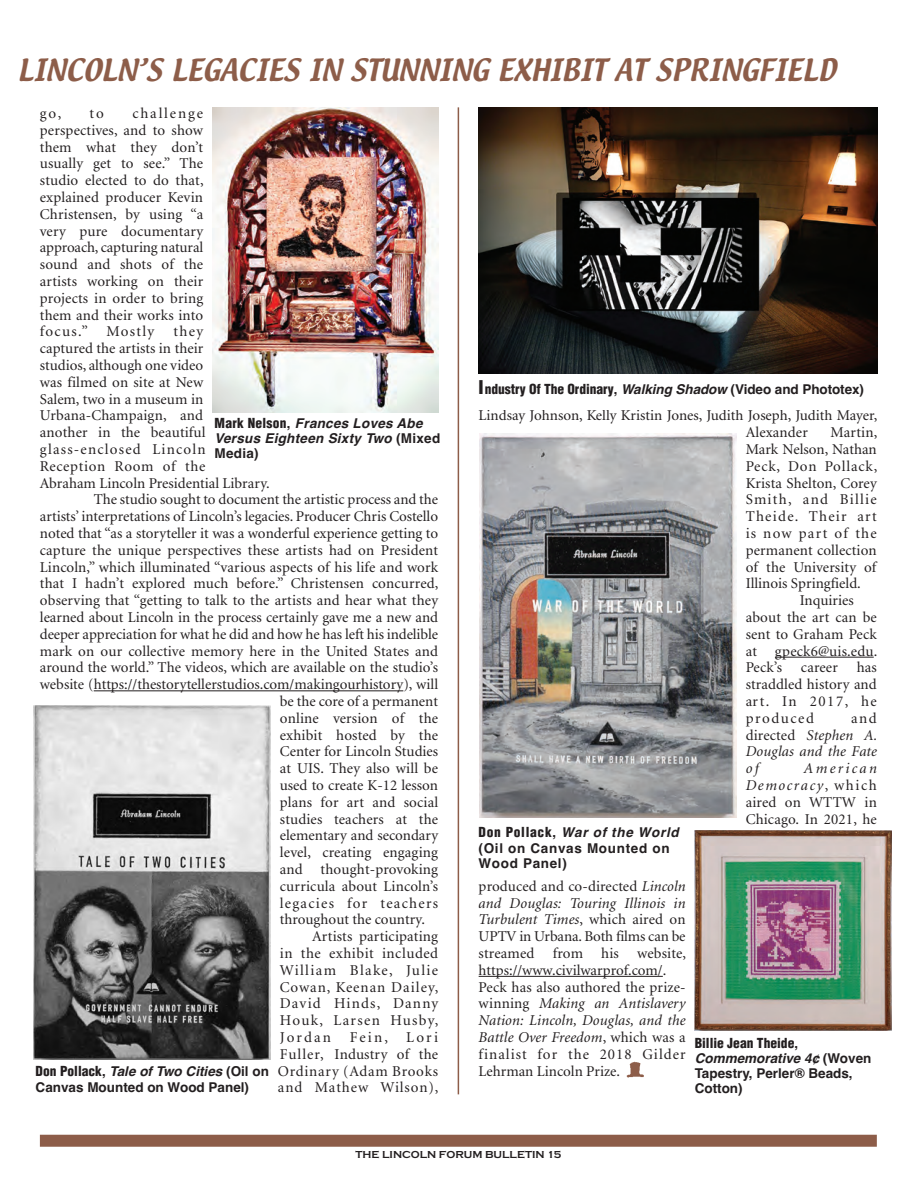
<style>
.page{position:relative;width:918px;height:1188px;background:#fff}
.page>*{position:absolute;margin:0;border:0;box-sizing:border-box;transform-origin:0 0}
.t1{font:27px "Textile";color:#8d5d49}
.t2{font:15px/16.8px "Minion";letter-spacing:.005em;color:#231f20;text-align:justify}
.t3{font:italic 15px/16.8px "Minion";letter-spacing:.01em;color:#231f20;text-align:justify}
.t4{font:15px "Minion";letter-spacing:.085em;color:#231f20}
.t5{font:700 13.5px/15.3px "Helvetica";color:#231f20}
.t6{font:italic 700 13.5px/15.1px "Helvetica";letter-spacing:.02em;color:#231f20}
.t7{font:700 13.5px/15.5px "Helvetica";letter-spacing:.05em;color:#231f20}
.t8{font:900 condensed 13.5px "Helvetica";letter-spacing:-.005em;color:#231f20}
.t9{font:700 10.5px "Copperplate Gothic";color:#231f20}
.s1{font-weight:900;font-style:normal;font-stretch:condensed}
.s2{font-style:normal}
.s3{font-weight:900;font-stretch:condensed}
.s4{font-style:italic}
.s5{font-size:18.45px}
.s6{font-weight:700;font-stretch:normal}
.s7{font-weight:700;font-style:italic;font-stretch:normal}
</style>
<div class="page">
<hr style="left:94px;top:690px;width:309px;height:1px;background:#231f20">
<hr style="left:775px;top:657px;width:99px;height:1px;background:#231f20">
<hr style="left:479px;top:976px;width:184px;height:1px;background:#231f20">
<img style="left:627px;top:1062px;width:17px;height:16px">
<div style="left:40px;top:1135px;width:837px;height:12px;background:#8d5d49"></div>
<hr style="left:458px;top:107px;width:1px;height:987px;background:#8d5d49">
<img style="left:479px;top:107px;width:398px;height:266px">
<img style="left:212px;top:107px;width:226px;height:305px">
<img style="left:33px;top:705px;width:238px;height:355px">
<img style="left:479px;top:434px;width:258px;height:384px">
<img style="left:695px;top:831px;width:196px;height:200px">
<p class="t1" style="left:17px;top:58px;width:820px">LINCOLN’S LEGACIES IN STUNNING EXHIBIT AT SPRINGFIELD</p>
<p class="t2" style="left:40px;top:106px;width:165px;text-indent:93px">challenge perspectives, and to show them what they don’t usually get to see.” The studio elected to do that, explained producer Kevin Christensen, by using “a very pure documentary approach, capturing natural sound and shots of the artists working on their projects in order to bring them and their works into focus.” Mostly</p>
<p class="t2" style="left:40px;top:106px;width:23px">go,</p>
<p class="t2" style="left:90px;top:106px;width:16px">to</p>
<p class="t2" style="left:40px;top:324px;width:231px;text-align:left;text-indent:134px">they<br>captured the artists in their<br>studios, although one video<br>was filmed on site at New<br>Salem, two in a museum in<br>Urbana-Champaign, and<br>another in the beautiful glass-enclosed Lincoln<br>Reception Room of the<br>Abraham Lincoln Presidential Library.</p>
<p class="t2" style="left:94px;top:492px;width:346px">The studio sought to document the artistic process and the</p>
<p class="t2" style="left:40px;top:509px;width:400px">artists’ interpretations of Lincoln’s legacies. Producer Chris Costello</p>
<p class="t2" style="left:40px;top:526px;width:400px">noted that “as a storyteller it was a wonderful experience getting to</p>
<p class="t2" style="left:40px;top:543px;width:400px">capture the unique perspectives these artists had on President</p>
<p class="t2" style="left:40px;top:560px;width:400px">Lincoln,” which illuminated “various aspects of his life and work</p>
<p class="t2" style="left:40px;top:576px;width:400px">that I hadn’t explored much before.” Christensen concurred,</p>
<p class="t2" style="left:40px;top:593px;width:400px">observing that “getting to talk to the artists and hear what they</p>
<p class="t2" style="left:40px;top:610px;width:400px">learned about Lincoln in the process certainly gave me a new and</p>
<p class="t2" style="left:40px;top:627px;width:400px">deeper appreciation for what he did and how he has left his indelible</p>
<p class="t2" style="left:40px;top:644px;width:400px">mark on our collective memory here in the United States and</p>
<p class="t2" style="left:40px;top:660px;width:400px">around the world.” The videos, which are available on the studio’s</p>
<p class="t2" style="left:40px;top:677px;width:400px">website (https://thestorytellerstudios.com/makingourhistory), will</p>
<p class="t2" style="left:280px;top:694px;width:160px">be the core of a permanent</p>
<p class="t2" style="left:280px;top:711px;width:160px">online version of the</p>
<p class="t2" style="left:280px;top:728px;width:160px">exhibit hosted by the</p>
<p class="t2" style="left:280px;top:744px;width:160px">Center for Lincoln Studies</p>
<p class="t2" style="left:280px;top:761px;width:160px">at UIS. They also will be</p>
<p class="t2" style="left:280px;top:778px;width:160px">used to create K-12 lesson</p>
<p class="t2" style="left:280px;top:795px;width:160px">plans for art and social</p>
<p class="t2" style="left:280px;top:812px;width:160px">studies teachers at the</p>
<p class="t2" style="left:280px;top:828px;width:160px">elementary and secondary</p>
<p class="t2" style="left:280px;top:845px;width:160px">level, creating engaging</p>
<p class="t2" style="left:280px;top:862px;width:160px">and thought-provoking</p>
<p class="t2" style="left:280px;top:879px;width:160px">curricula about Lincoln’s</p>
<p class="t4" style="left:280px;top:897px;width:160px">legacies for teachers</p>
<p class="t2" style="left:280px;top:912px;width:147px">throughout the country.</p>
<p class="t2" style="left:278px;top:929px;width:162px;text-indent:34px">Artists participating in the exhibit included William Blake, Julie Cowan, Keenan Dailey, David Hinds, Danny Houk, Larsen Husby, Jordan Fein, Lori Fuller, Industry of the Ordinary (Adam Brooks and Mathew Wilson),</p>
<p class="t6" style="left:215px;top:417px;width:227px"><span class="s1">Mark Nelson</span><span class="s2">,</span> Frances Loves Abe<br>Versus Eighteen Sixty Two <span class="s2">(Mixed<br>Media)</span></p>
<p class="t5" style="left:36px;top:1065px;width:235px"><span class="s3">Don Pollack</span>, <span class="s4">Tale of Two Cities</span> (Oil on<br>Canvas Mounted on Wood Panel)</p>
<p class="t8" style="left:479px;top:384px;width:387px"><span class="s5">I</span>ndustry Of The Ordinary<span class="s6">,</span> <span class="s7">Walking Shadow</span> <span class="s6">(Video and Phototex)</span></p>
<p class="t2" style="left:746px;top:408px;width:133px;text-indent:-267px">Lindsay Johnson, Kelly Kristin Jones, Judith Joseph, Judith Mayer,<br>Alexander</p>
<p class="t2" style="left:746px;top:425px;width:133px;text-indent:85px">Martin, Mark Nelson, Nathan Peck, Don Pollack, Krista Shelton, Corey Smith, and Billie Theide. Their art is now part of the permanent collection of the University of Illinois Springfield.</p>
<p class="t2" style="left:746px;top:593px;width:133px;text-align:left;text-indent:54px">Inquiries about the art can be sent to Graham Peck at gpeck6@uis.edu.<br>Peck’s</p>
<p class="t2" style="left:746px;top:660px;width:133px;text-indent:111px">has straddled history and art. In 2017, he produced</p>
<p class="t2" style="left:801px;top:660px;width:38px">career</p>
<p class="t3" style="left:746px;top:711px;width:133px;text-indent:105px"><span class="s2">and directed</span> Stephen A.<br>Douglas and the Fate of</p>
<p class="t2" style="left:746px;top:761px;width:133px;text-indent:58px"><span class="s4">American Democracy</span>, which aired on WTTW in Chicago. In 2021, he</p>
<p class="t7" style="left:479px;top:826px;width:202px"><span class="s3">Don Pollack</span>, <span class="s4">War of the World </span>(Oil on Canvas Mounted on<br>Wood Panel)</p>
<p class="t2" style="left:479px;top:879px;width:209px;text-align:left">produced and co-directed <span class="s4">Lincoln and Douglas: Touring Illinois in<br>Turbulent Times</span>, which aired on<br>UPTV in Urbana. Both films can be streamed from his website, https://www.civilwarprof.com/.<br>Peck has also authored the prize&shy;winning <span class="s4">Making an Antislavery<br>Nation: Lincoln, Douglas, and the<br>Battle Over Freedom</span>, which was a finalist for the 2018 Gilder<br>Lehrman Lincoln Prize.</p>
<p class="t5" style="left:695px;top:1036px;width:178px"><span class="s3">Billie Jean Theide</span>,<br><span class="s4">Commemorative 4¢</span> (Woven<br>Tapestry, Perler® Beads,<br>Cotton)</p>
<p class="t9" style="left:355px;top:1148px;width:207px">THE LINCOLN FORUM BULLETIN 15</p>
</div>
